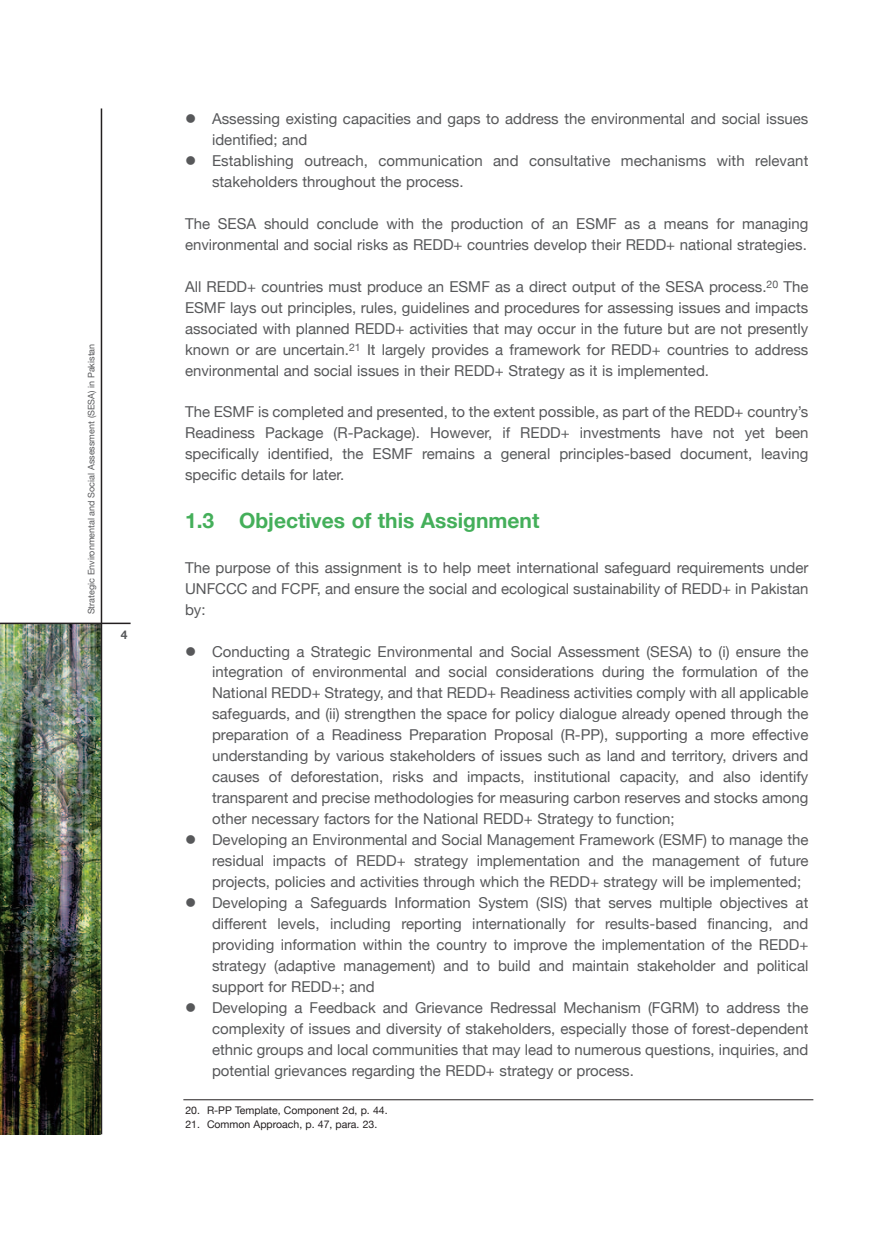
<style>
.page{position:relative;width:891px;height:1242px;background:#fff}
.page>*{position:absolute;margin:0;border:0;box-sizing:border-box;transform-origin:0 0}
.t1{font:700 21px "Helvetica Neue";color:#44af5a}
.t2{font:15px/21px "Helvetica Neue";color:#57585a;text-align:justify}
.t3{font:700 12px "Helvetica Neue";color:#57585a}
.t4{font:10.5px "Helvetica Neue";color:#231f20}
.t5{font:9px "Helvetica Neue";color:#57585a}
</style>
<div class="page">
<img style="left:0;top:624px;width:100px;height:510px">
<hr style="left:101px;top:108px;width:1px;height:1026px;background:#231f20">
<hr style="left:0;top:623px;width:131px;height:1px;background:#231f20">
<hr style="left:183px;top:1099px;width:630px;height:1px;background:#231f20">
<p class="t5" style="left:86px;top:614px;width:272px;rotate:-90deg">Strategic Environmental and Social Assessment (SESA) in Pakistan</p>
<p class="t3" style="left:121px;top:627px;width:8px">4</p>
<p class="t2" style="left:212px;top:108px;width:598px;text-indent:-27px">● Assessing existing capacities and gaps to address the environmental and social issues identified; and</p>
<p class="t2" style="left:212px;top:150px;width:598px;text-indent:-27px">● Establishing outreach, communication and consultative mechanisms with relevant stakeholders throughout the process.</p>
<p class="t2" style="left:185px;top:213px;width:625px">The SESA should conclude with the production of an ESMF as a means for managing environmental and social risks as REDD+ countries develop their REDD+ national strategies.</p>
<p class="t2" style="left:185px;top:276px;width:625px">All REDD+ countries must produce an ESMF as a direct output of the SESA process.<sup>20</sup> The ESMF lays out principles, rules, guidelines and procedures for assessing issues and impacts associated with planned REDD+ activities that may occur in the future but are not presently known or are uncertain.<sup>21</sup> It largely provides a framework for REDD+ countries to address environmental and social issues in their REDD+ Strategy as it is implemented.</p>
<p class="t2" style="left:185px;top:401px;width:625px">The ESMF is completed and presented, to the extent possible, as part of the REDD+ country’s Readiness Package (R-Package). However, if REDD+ investments have not yet been specifically identified, the ESMF remains a general principles-based document, leaving specific details for later.</p>
<h1 class="t1" style="left:185px;top:508px;width:356px">1.3 Objectives of this Assignment</h1>
<p class="t2" style="left:185px;top:557px;width:625px">The purpose of this assignment is to help meet international safeguard requirements under UNFCCC and FCPF, and ensure the social and ecological sustainability of REDD+ in Pakistan by:</p>
<p class="t2" style="left:212px;top:640px;width:598px;text-indent:-27px">● Conducting a Strategic Environmental and Social Assessment (SESA) to (i) ensure the integration of environmental and social considerations during the formulation of the National REDD+ Strategy, and that REDD+ Readiness activities comply with all applicable safeguards, and (ii) strengthen the space for policy dialogue already opened through the preparation of a Readiness Preparation Proposal (R-PP), supporting a more effective understanding by various stakeholders of issues such as land and territory, drivers and causes of deforestation, risks and impacts, institutional capacity, and also identify transparent and precise methodologies for measuring carbon reserves and stocks among other necessary factors for the National REDD+ Strategy to function;</p>
<p class="t2" style="left:212px;top:829px;width:598px;text-indent:-27px">● Developing an Environmental and Social Management Framework (ESMF) to manage the residual impacts of REDD+ strategy implementation and the management of future projects, policies and activities through which the REDD+ strategy will be implemented;</p>
<p class="t2" style="left:212px;top:892px;width:598px;text-indent:-27px">● Developing a Safeguards Information System (SIS) that serves multiple objectives at different levels, including reporting internationally for results-based financing, and providing information within the country to improve the implementation of the REDD+ strategy (adaptive management) and to build and maintain stakeholder and political support for REDD+; and</p>
<p class="t2" style="left:212px;top:997px;width:598px;text-indent:-27px">● Developing a Feedback and Grievance Redressal Mechanism (FGRM) to address the complexity of issues and diversity of stakeholders, especially those of forest-dependent ethnic groups and local communities that may lead to numerous questions, inquiries, and potential grievances regarding the REDD+ strategy or process.</p>
<p class="t4" style="left:185px;top:1104px;width:204px">20. R-PP Template, Component 2d, p. 44.</p>
<p class="t4" style="left:185px;top:1118px;width:193px">21. Common Approach, p. 47, para. 23.</p>
</div>
